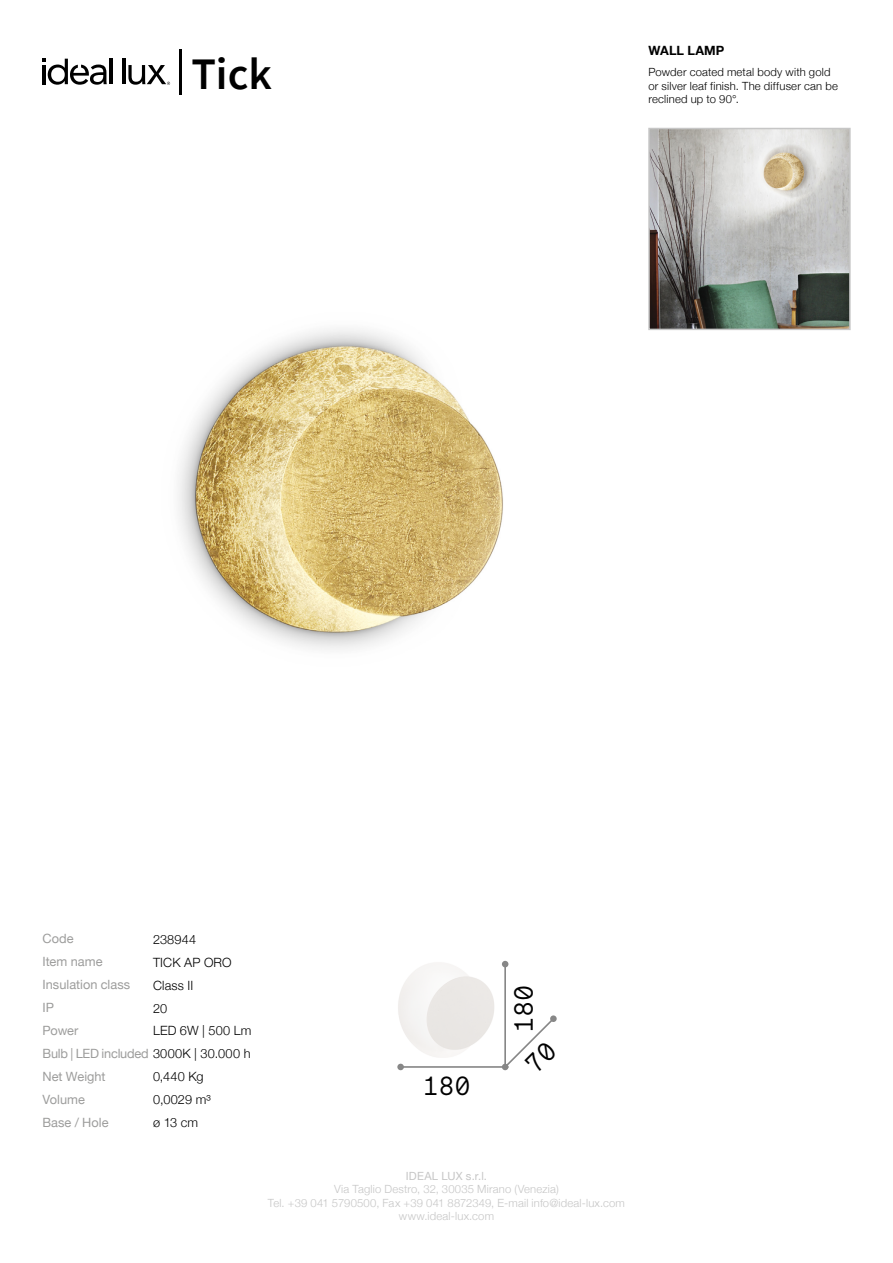
<style>
.page{position:relative;width:893px;height:1263px;background:#fff}
.page>*{position:absolute;margin:0;border:0;box-sizing:border-box;transform-origin:0 0}
.t1{font:600 45px "Source Sans Pro";color:#000}
.t2{font:26.25px "Maax Mono";letter-spacing:-.01em;color:#000}
.t3{font:300 12.75px/23px "Helvetica Neue";letter-spacing:.01em;color:#000}
.t4{font:12.75px/23px "Helvetica Neue";color:#9d9d9c}
.t5{font:12.75px/22.8px "Helvetica Neue";letter-spacing:-.02em;color:#9d9d9c}
.t6{font:700 12.75px "Helvetica Neue";letter-spacing:.01em;color:#000}
.t7{font:300 11.25px/13.5px "Helvetica Neue";letter-spacing:.015em;color:#c6c6c6;text-align:center}
.t8{font:300 11.25px/13.5px "Helvetica Neue";letter-spacing:.02em;color:#000}
.t9{font:11.25px "Helvetica Neue";letter-spacing:.015em;color:#c6c6c6}
.s1{font-weight:300;color:#000}
</style>
<div class="page">
<hr style="left:179px;top:49px;width:3px;height:45px;background:#000">
<hr style="left:110px;top:59px;width:3px;height:25px;background:#000">
<hr style="left:122px;top:59px;width:3px;height:25px;background:#000">
<svg style="left:43px;top:59px;width:64px;height:26px"></svg>
<svg style="left:128px;top:65px;width:42px;height:20px"></svg>
<img style="left:178px;top:329px;width:325px;height:321px">
<img style="left:651px;top:131px;width:197px;height:196px">
<div style="left:648px;top:128px;width:203px;height:202px;border:2px solid #c6c6c6"></div>
<img style="left:398px;top:963px;width:96px;height:94px">
<hr style="left:401px;top:1066px;width:107px;height:2px;background:#878787">
<div style="left:397px;top:1064px;width:7px;height:6px;background:#878787;border-radius:50%"></div>
<hr style="left:504px;top:964px;width:2px;height:103px;background:#878787">
<svg style="left:502px;top:961px;width:6px;height:6px"></svg>
<svg style="left:502px;top:1016px;width:55px;height:55px"></svg>
<h1 class="t1" style="left:191px;top:44px;width:82px">Tick</h1>
<p class="t6" style="left:648px;top:39px;width:77px">WALL LAMP</p>
<p class="t8" style="left:648px;top:65px;width:191px">Powder coated metal body with gold or silver leaf finish. The diffuser can be reclined up to 90°.</p>
<p class="t4" style="left:43px;top:926px;width:89px">Code<br>Item name<br>Insulation class</p>
<p class="t4" style="left:43px;top:995px;width:13px">IP</p>
<p class="t3" style="left:153px;top:927px;width:45px">238944</p>
<p class="t3" style="left:153px;top:950px;width:80px">TICK AP ORO<br>Class II</p>
<p class="t3" style="left:153px;top:996px;width:16px">20</p>
<p class="t3" style="left:153px;top:1018px;width:100px">LED 6W | 500 Lm</p>
<p class="t5" style="left:42px;top:1018px;width:210px">Power<br>Bulb | LED included <span class="s1">3000K | 30.000 h</span></p>
<p class="t4" style="left:42px;top:1064px;width:65px">Net Weight</p>
<p class="t4" style="left:42px;top:1087px;width:68px">Volume<br>Base / Hole</p>
<p class="t3" style="left:153px;top:1064px;width:52px">0,440 Kg</p>
<p class="t3" style="left:153px;top:1087px;width:59px">0,0029 m³ ø 13 cm</p>
<h2 class="t2" style="left:422px;top:1067px;width:50px">180</h2>
<h2 class="t2" style="left:505px;top:1033px;width:50px;rotate:-90deg">180</h2>
<p class="t9" style="left:406px;top:1166px;width:83px">IDEAL LUX s.r.l.</p>
<p class="t7" style="left:268px;top:1182px;width:359px">Via Taglio Destro, 32, 30035 Mirano (Venezia)<br>Tel. +39 041 5790500, Fax +39 041 8872349, E-mail info@ideal-lux.com www.ideal-lux.com</p>
</div>
